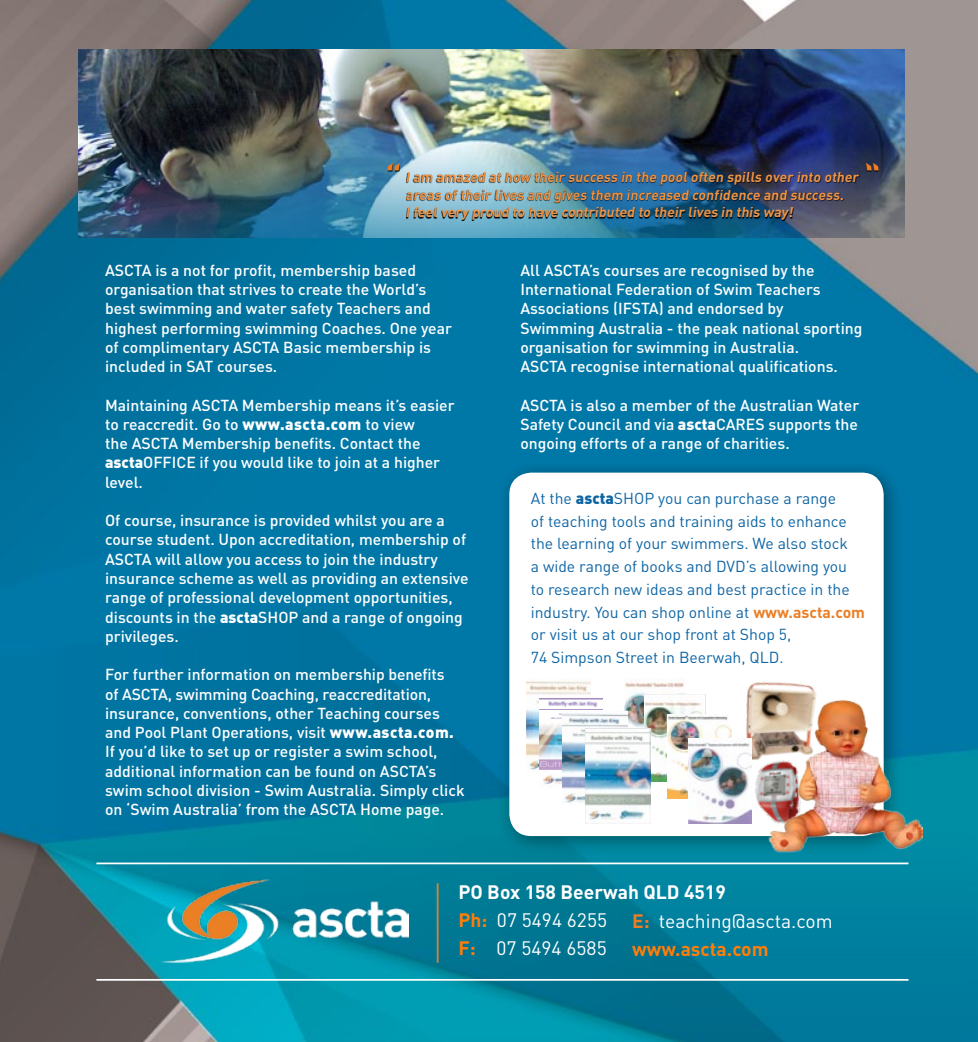
<style>
.page{position:relative;width:978px;height:1042px;background:#fff}
.page>*{position:absolute;margin:0;border:0;box-sizing:border-box;transform-origin:0 0}
.t1{font:700 33.25px "DIN";color:#eb7e25}
.t2{font:700 19.25px/28px "DIN";color:#fff}
.t3{font:19.25px/28px "DIN";color:#fff}
.t4{font:500 15.75px/19.2px "DIN";color:#fff}
.t5{font:15.75px/22.8px "DIN";color:#0e65a4}
.t6{font:700 14px/17.5px "DIN";color:#ed9448}
.s1{font-weight:900}
.s2{font-weight:700;color:#eb7e25}
.s3{color:#ff7d09}
.s4{font-weight:400}
.s5{font-weight:700;color:#ff7d09}
</style>
<div class="page">
<img style="left:0;top:0;width:977px;height:1042px">
<img style="left:78px;top:50px;width:825px;height:188px">
<hr style="left:96px;top:862px;width:812px;height:2px;background:#fff">
<hr style="left:96px;top:979px;width:812px;height:1px;background:#fff">
<img style="left:160px;top:880px;width:123px;height:83px">
<img style="left:291px;top:872px;width:117px;height:94px">
<hr style="left:436px;top:883px;width:2px;height:79px;background:#eb7e25">
<div style="left:496px;top:459px;width:407px;height:397px;background:#000;opacity:.4"></div>
<div style="left:510px;top:473px;width:372px;height:362px;background:#fff;border-radius:21px"></div>
<div style="left:509px;top:473px;width:374px;height:363px;border:2px solid #fff;border-radius:21px"></div>
<img style="left:730px;top:682px;width:87px;height:63px">
<img style="left:624px;top:682px;width:61px;height:47px">
<img style="left:644px;top:694px;width:61px;height:88px">
<img style="left:667px;top:714px;width:63px;height:84px">
<img style="left:688px;top:738px;width:63px;height:86px">
<img style="left:526px;top:680px;width:64px;height:90px">
<img style="left:539px;top:695px;width:63px;height:90px">
<img style="left:539px;top:699px;width:63px;height:8px">
<img style="left:539px;top:769px;width:23px;height:1px">
<img style="left:539px;top:759px;width:23px;height:10px">
<img style="left:539px;top:709px;width:63px;height:1px">
<img style="left:562px;top:711px;width:65px;height:92px">
<img style="left:585px;top:729px;width:65px;height:94px">
<img style="left:737px;top:745px;width:29px;height:79px">
<img style="left:766px;top:695px;width:156px;height:167px">
<img style="left:406px;top:173px;width:453px;height:48px">
<div style="left:387px;top:164px;width:13px;height:7px;background:#000;opacity:.86"></div>
<div style="left:865px;top:164px;width:13px;height:7px;background:#000;opacity:.86"></div>
<svg style="left:865px;top:162px;width:13px;height:8px"></svg>
<h1 class="t1" style="left:382px;top:156px;width:23px">“</h1>
<p class="t6" style="left:405px;top:168px;width:457px">I am amazed at how their success in the pool often spills over into other areas of their lives and gives them increased confidence and success.<br>I feel very proud to have contributed to their lives in this way!</p>
<p class="t4" style="left:105px;top:260px;width:348px">ASCTA is a not for profit, membership based organisation that strives to create the World’s best swimming and water safety Teachers and highest performing swimming Coaches. One year of complimentary ASCTA Basic membership is included in SAT courses.</p>
<p class="t4" style="left:105px;top:395px;width:351px">Maintaining ASCTA Membership means it’s easier to reaccredit. Go to <span class="s1">www.ascta.com</span> to view<br>the ASCTA Membership benefits. Contact the <span class="s1">ascta</span>OFFICE if you would like to join at a higher level.</p>
<p class="t4" style="left:105px;top:510px;width:365px">Of course, insurance is provided whilst you are a course student. Upon accreditation, membership of ASCTA will allow you access to join the industry insurance scheme as well as providing an extensive range of professional development opportunities, discounts in the <span class="s1">ascta</span>SHOP and a range of ongoing privileges.</p>
<p class="t4" style="left:105px;top:664px;width:361px">For further information on membership benefits<br>of ASCTA, swimming Coaching, reaccreditation, insurance, conventions, other Teaching courses and Pool Plant Operations, visit <span class="s1">www.ascta.com.<br></span>If you’d like to set up or register a swim school, additional information can be found on ASCTA’s swim school division - Swim Australia. Simply click on ‘Swim Australia’ from the ASCTA Home page.</p>
<p class="t4" style="left:520px;top:260px;width:343px">All ASCTA’s courses are recognised by the International Federation of Swim Teachers Associations (IFSTA) and endorsed by<br>Swimming Australia - the peak national sporting organisation for swimming in Australia.<br>ASCTA recognise international qualifications.</p>
<p class="t4" style="left:520px;top:395px;width:340px;text-align:justify">ASCTA is also a member of the Australian Water Safety Council and via <span class="s1">ascta</span>CARES supports the ongoing efforts of a range of charities.</p>
<p class="t5" style="left:530px;top:486px;width:336px">At the <span class="s1">ascta</span>SHOP you can purchase a range<br>of teaching tools and training aids to enhance the learning of your swimmers. We also stock<br>a wide range of books and DVD’s allowing you<br>to research new ideas and best practice in the industry. You can shop online at <span class="s2">www.ascta.com </span>or visit us at our shop front at Shop 5,<br>74 Simpson Street in Beerwah, QLD.</p>
<p class="t2" style="left:458px;top:877px;width:269px">PO Box 158 Beerwah QLD 4519<br><span class="s3">Ph:</span> <span class="s4">07 5494 6255<br></span><span class="s3">F:</span> <span class="s4">07 5494 6585</span></p>
<p class="t3" style="left:632px;top:907px;width:202px"><span class="s2">E:</span> teaching@ascta.com <span class="s5">www.ascta.com</span></p>
</div>
